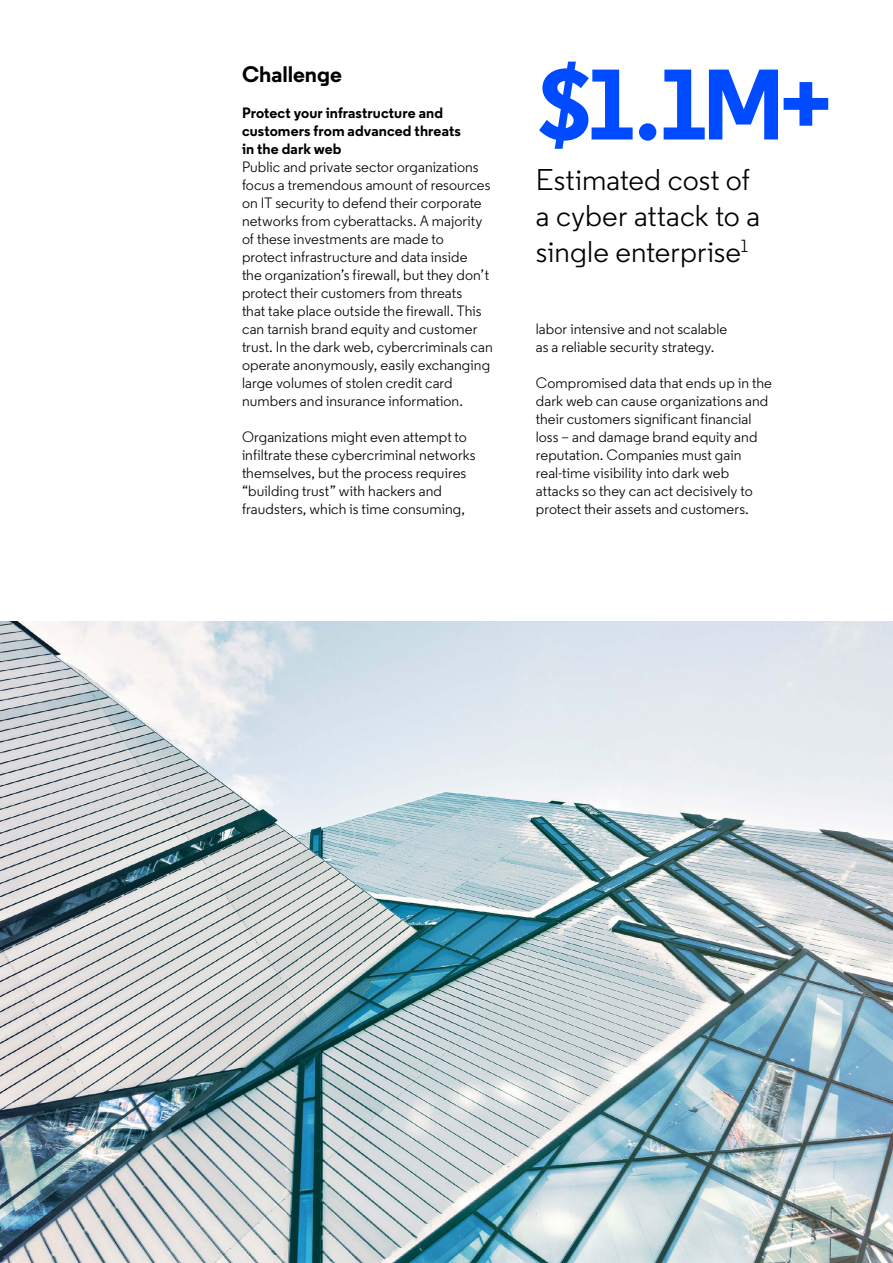
<style>
.page{position:relative;width:893px;height:1263px;background:#fff}
.page>*{position:absolute;margin:0;border:0;box-sizing:border-box;transform-origin:0 0}
.t1{font:700 99.9px "Regular Clarivate";color:#004aff}
.t2{font:30px/36px "Regular Clarivate";letter-spacing:.005em;color:#000}
.t3{font:700 22.5px "Regular Clarivate";color:#000}
.t4{font:15px/18px "Regular Clarivate";letter-spacing:.005em;color:#000}
.t5{font:700 15px/18px "Regular Clarivate";letter-spacing:.005em;color:#000}
</style>
<div class="page">
<img style="left:0;top:622px;width:893px;height:641px">
<h3 class="t3" style="left:242px;top:59px;width:101px">Challenge</h3>
<p class="t5" style="left:242px;top:103px;width:220px">Protect your infrastructure and customers from advanced threats in the dark web</p>
<p class="t4" style="left:242px;top:158px;width:252px">Public and private sector organizations focus a tremendous amount of resources on IT security to defend their corporate networks from cyberattacks. A majority of these investments are made to<br>protect infrastructure and data inside<br>the organization’s firewall, but they don’t protect their customers from threats<br>that take place outside the firewall. This can tarnish brand equity and customer trust. In the dark web, cybercriminals can operate anonymously, easily exchanging large volumes of stolen credit card numbers and insurance information.</p>
<p class="t4" style="left:242px;top:428px;width:235px">Organizations might even attempt to infiltrate these cybercriminal networks themselves, but the process requires “building trust” with hackers and fraudsters, which is time consuming,</p>
<h1 class="t1" style="left:536px;top:39px;width:298px">$1.1M+</h1>
<h2 class="t2" style="left:536px;top:161px;width:226px">Estimated cost of a cyber attack to a single enterprise<sup>1</sup></h2>
<p class="t4" style="left:536px;top:320px;width:193px">labor intensive and not scalable as a reliable security strategy.</p>
<p class="t4" style="left:536px;top:374px;width:238px">Compromised data that ends up in the dark web can cause organizations and their customers significant financial loss – and damage brand equity and reputation. Companies must gain real-time visibility into dark web attacks so they can act decisively to protect their assets and customers.</p>
</div>
